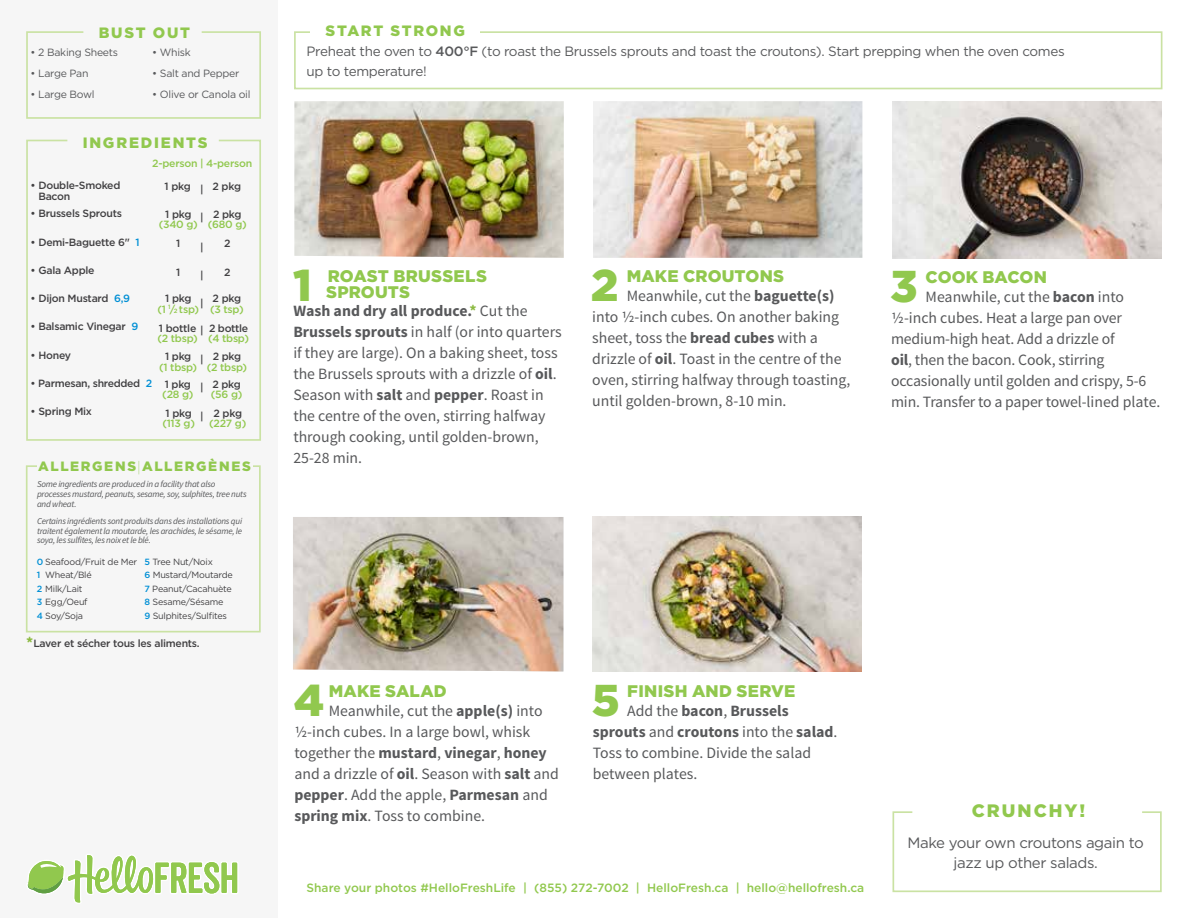
<style>
.page{position:relative;width:1188px;height:918px;background:#fff}
.page>*{position:absolute;margin:0;border:0;box-sizing:border-box;transform-origin:0 0}
.t1{font:900 44.55px "Gotham";color:#91c84e}
.t2{font:900 18px "Gotham";letter-spacing:.11em;color:#91c84e}
.t3{font:900 16.8px/16.5px "Gotham";letter-spacing:.01em;color:#91c84e}
.t4{font:15.75px/21px "Source Sans Pro";color:#58595b}
.t5{font:15px/20.1px "Gotham";letter-spacing:-.025em;color:#58595b;text-align:center}
.t6{font:900 15px "Gotham";letter-spacing:.115em;color:#91c84e}
.t7{font:13.5px/19.5px "Gotham";letter-spacing:-.025em;color:#58595b}
.t8{font:900 13.5px "Gotham";letter-spacing:.13em;color:#91c84e}
.t9{font:500 12px "Gotham";color:#91c84e}
.t10{font:500 10.5px/10.5px "Gotham";letter-spacing:-.025em;color:#414042}
.t11{font:500 10.5px/10.5px "Gotham";letter-spacing:-.025em;color:#91c84e;text-align:center}
.t12{font:10.5px "Gotham";letter-spacing:-.025em;color:#58595b}
.t13{font:italic 9px/9.8px "Source Sans Pro";letter-spacing:-.025em;color:#58595b}
.t14{font:9px/13.5px "Gotham";letter-spacing:-.025em;color:#414042}
.t15{font:500 9px "Gotham";color:#008fd5}
.s1{color:#008fd5}
.s2{color:#414042}
.s3{font-size:6.15px}
.s4{font-family:"Source Sans Pro";font-weight:200}
.s5{font-weight:500;color:#008fd5}
.s6{font-family:"Source Sans Pro";font-weight:700;font-size:15.75px;color:#8cba42}
.s7{font-weight:500}
.s8{font-weight:700}
.s9{font-weight:700;color:#8cba42}
</style>
<div class="page">
<div style="left:0;top:0;width:278px;height:918px;background:#f6f6f6"></div>
<img style="left:294px;top:101px;width:270px;height:157px">
<img style="left:593px;top:101px;width:269px;height:157px">
<img style="left:593px;top:517px;width:269px;height:154px">
<img style="left:293px;top:517px;width:270px;height:154px">
<img style="left:892px;top:102px;width:269px;height:156px">
<svg style="left:26px;top:31px;width:235px;height:88px"></svg>
<svg style="left:26px;top:139px;width:235px;height:302px"></svg>
<svg style="left:25px;top:465px;width:236px;height:168px"></svg>
<div style="left:37px;top:461px;width:216px;height:19px;background:#f6f6f6"></div>
<div style="left:294px;top:31px;width:868px;height:58px;border:2px solid #cae2a3"></div>
<div style="left:311px;top:26px;width:169px;height:16px;background:#fff"></div>
<svg style="left:27px;top:855px;width:211px;height:48px"></svg>
<svg style="left:892px;top:811px;width:270px;height:82px"></svg>
<p class="t6" style="left:99px;top:24px;width:93px">BUST OUT</p>
<p class="t12" style="left:31px;top:46px;width:89px">• 2 Baking Sheets</p>
<p class="t12" style="left:31px;top:67px;width:59px">• Large Pan</p>
<p class="t12" style="left:31px;top:88px;width:66px">• Large Bowl</p>
<p class="t6" style="left:83px;top:134px;width:126px">INGREDIENTS</p>
<p class="t10" style="left:38px;top:180px;width:83px;text-indent:-8px">• Double-Smoked<br>Bacon</p>
<p class="t10" style="left:200px;top:184px;width:5px">|</p>
<p class="t12" style="left:152px;top:46px;width:40px">• Whisk</p>
<p class="t12" style="left:152px;top:67px;width:89px">• Salt and Pepper</p>
<p class="t12" style="left:152px;top:88px;width:100px">• Olive or Canola oil</p>
<p class="t11" style="left:152px;top:158px;width:102px">2-person | 4-person</p>
<p class="t10" style="left:213px;top:181px;width:30px">2 pkg</p>
<p class="t10" style="left:213px;top:209px;width:30px">2 pkg</p>
<p class="t11" style="left:208px;top:219px;width:40px">(680 g)</p>
<p class="t10" style="left:224px;top:238px;width:8px">2</p>
<p class="t10" style="left:165px;top:181px;width:28px">1 pkg</p>
<p class="t10" style="left:165px;top:209px;width:28px">1 pkg</p>
<p class="t11" style="left:159px;top:219px;width:41px">(340 g)</p>
<p class="t10" style="left:176px;top:238px;width:6px">1</p>
<p class="t10" style="left:31px;top:208px;width:93px">• Brussels Sprouts</p>
<p class="t10" style="left:200px;top:212px;width:5px">|</p>
<p class="t10" style="left:200px;top:242px;width:5px">|</p>
<p class="t10" style="left:200px;top:270px;width:5px">|</p>
<p class="t10" style="left:200px;top:297px;width:5px">|</p>
<p class="t10" style="left:200px;top:325px;width:5px">|</p>
<p class="t10" style="left:200px;top:354px;width:5px">|</p>
<p class="t10" style="left:200px;top:382px;width:5px">|</p>
<p class="t10" style="left:200px;top:411px;width:5px">|</p>
<p class="t10" style="left:31px;top:237px;width:110px">• Demi-Baguette 6" <span class="s1">1</span></p>
<p class="t10" style="left:31px;top:265px;width:65px">• Gala Apple</p>
<p class="t10" style="left:31px;top:292px;width:101px">• Dijon Mustard <span class="s1">6,9</span></p>
<p class="t10" style="left:31px;top:321px;width:109px">• Balsamic Vinegar <span class="s1">9</span></p>
<p class="t10" style="left:31px;top:350px;width:42px">• Honey</p>
<p class="t10" style="left:31px;top:378px;width:123px">• Parmesan, shredded <span class="s1">2</span></p>
<p class="t10" style="left:31px;top:406px;width:63px">• Spring Mix</p>
<p class="t10" style="left:224px;top:267px;width:8px">2</p>
<p class="t10" style="left:176px;top:267px;width:6px">1</p>
<p class="t11" style="left:158px;top:293px;width:43px"><span class="s2">1 pkg<br></span>(1 <sup>1</sup>/<span class="s3">2</span> tsp)</p>
<p class="t10" style="left:213px;top:293px;width:30px">2 pkg</p>
<p class="t11" style="left:210px;top:304px;width:35px">(3 tsp)</p>
<p class="t10" style="left:209px;top:323px;width:41px">2 bottle</p>
<p class="t11" style="left:208px;top:333px;width:42px">(4 tbsp)</p>
<p class="t10" style="left:213px;top:351px;width:30px">2 pkg</p>
<p class="t11" style="left:207px;top:362px;width:42px">(2 tbsp)</p>
<p class="t10" style="left:212px;top:379px;width:30px">2 pkg</p>
<p class="t11" style="left:211px;top:389px;width:33px">(56 g)</p>
<p class="t10" style="left:214px;top:408px;width:30px">2 pkg</p>
<p class="t11" style="left:209px;top:418px;width:39px">(227 g)</p>
<p class="t10" style="left:159px;top:323px;width:39px">1 bottle</p>
<p class="t11" style="left:158px;top:333px;width:42px">(2 tbsp)</p>
<p class="t10" style="left:165px;top:351px;width:28px">1 pkg</p>
<p class="t11" style="left:159px;top:362px;width:40px">(1 tbsp)</p>
<p class="t10" style="left:165px;top:379px;width:28px">1 pkg</p>
<p class="t11" style="left:162px;top:389px;width:33px">(28 g)</p>
<p class="t10" style="left:166px;top:408px;width:28px">1 pkg</p>
<p class="t11" style="left:162px;top:418px;width:34px">(113 g)</p>
<p class="t8" style="left:38px;top:459px;width:214px">ALLERGENS<span class="s4">|</span>ALLERGÈNES</p>
<p class="t13" style="left:37px;top:479px;width:211px">Some ingredients are produced in a facility that also processes mustard, peanuts, sesame, soy, sulphites, tree nuts and wheat.</p>
<p class="t13" style="left:37px;top:516px;width:207px;text-align:justify">Certains ingrédients sont produits dans des installations qui traitent également la moutarde, les arachides, le sésame, le soya, les sulfites, les noix et le blé.</p>
<p class="t14" style="left:37px;top:555px;width:102px"><span class="s5">0</span> Seafood/Fruit de Mer</p>
<p class="t14" style="left:45px;top:568px;width:48px">Wheat/Blé</p>
<p class="t14" style="left:37px;top:582px;width:47px"><span class="s5">2</span> Milk/Lait</p>
<p class="t14" style="left:37px;top:595px;width:52px"><span class="s5">3</span> Egg/Oeuf</p>
<p class="t14" style="left:37px;top:609px;width:48px"><span class="s5">4</span> Soy/Soja</p>
<p class="t14" style="left:145px;top:554px;width:90px"><span class="s5">5</span> Tree Nut/Noix<br><span class="s5">6</span> Mustard/Moutarde<br><span class="s5">7</span> Peanut/Cacahuète<br><span class="s5">8</span> Sesame/Sésame<br><span class="s5">9</span> Sulphites/Sulfites</p>
<p class="t15" style="left:37px;top:569px;width:5px">1</p>
<p class="t10" style="left:26px;top:638px;width:175px"><span class="s6">*</span>Laver et sécher tous les aliments.</p>
<p class="t6" style="left:326px;top:22px;width:141px">START STRONG</p>
<p class="t7" style="left:307px;top:41px;width:760px">Preheat the oven to <span class="s7">400°F</span> (to roast the Brussels sprouts and toast the croutons). Start prepping when the oven comes up to temperature!</p>
<h1 class="t1" style="left:293px;top:259px;width:20px">1</h1>
<p class="t3" style="left:326px;top:267px;width:162px">ROAST BRUSSELS<br>SPROUTS</p>
<p class="t4" style="left:293px;top:301px;width:270px"><span class="s8">Wash and dry all produce.</span><span class="s9">*</span> Cut the <span class="s8">Brussels sprouts</span> in half (or into quarters if they are large). On a baking sheet, toss the Brussels sprouts with a drizzle of <span class="s8">oil</span>.<br>Season with <span class="s8">salt</span> and <span class="s8">pepper</span>. Roast in the centre of the oven, stirring halfway through cooking, until golden-brown, 25-28 min.</p>
<h1 class="t1" style="left:591px;top:259px;width:29px">2</h1>
<p class="t3" style="left:627px;top:267px;width:159px">MAKE CROUTONS</p>
<p class="t4" style="left:592px;top:285px;width:260px;text-indent:34px">Meanwhile, cut the <span class="s8">baguette(s) </span>into 1/2-inch cubes. On another baking sheet, toss the <span class="s8">bread cubes</span> with a drizzle of <span class="s8">oil</span>. Toast in the centre of the oven, stirring halfway through toasting, until golden-brown, 8-10 min.</p>
<h1 class="t1" style="left:890px;top:261px;width:29px">3</h1>
<p class="t3" style="left:926px;top:269px;width:123px">COOK BACON</p>
<p class="t4" style="left:891px;top:287px;width:271px;text-indent:34px">Meanwhile, cut the <span class="s8">bacon</span> into 1/2-inch cubes. Heat a large pan over medium-high heat. Add a drizzle of<br><span class="s8">oil</span>, then the bacon. Cook, stirring occasionally until golden and crispy, 5-6 min. Transfer to a paper towel-lined plate.</p>
<h1 class="t1" style="left:294px;top:674px;width:32px">4</h1>
<p class="t3" style="left:329px;top:682px;width:119px">MAKE SALAD</p>
<p class="t4" style="left:294px;top:700px;width:266px;text-indent:34px">Meanwhile, cut the <span class="s8">apple(s)</span> into 1/2-inch cubes. In a large bowl, whisk together the <span class="s8">mustard</span>, <span class="s8">vinegar</span>, <span class="s8">honey </span>and a drizzle of <span class="s8">oil</span>. Season with <span class="s8">salt</span> and <span class="s8">pepper</span>. Add the apple, <span class="s8">Parmesan</span> and <span class="s8">spring mix</span>. Toss to combine.</p>
<h1 class="t1" style="left:592px;top:674px;width:30px">5</h1>
<p class="t3" style="left:627px;top:682px;width:170px">FINISH AND SERVE</p>
<p class="t4" style="left:593px;top:700px;width:246px;text-indent:34px">Add the <span class="s8">bacon</span>, <span class="s8">Brussels sprouts</span> and <span class="s8">croutons</span> into the <span class="s8">salad</span>.<br>Toss to combine. Divide the salad between plates.</p>
<p class="t9" style="left:307px;top:880px;width:559px">Share your photos #HelloFreshLife | (855) 272-7002 | HelloFresh.ca | hello@hellofresh.ca</p>
<p class="t2" style="left:972px;top:800px;width:115px">CRUNCHY!</p>
<p class="t5" style="left:908px;top:832px;width:238px">Make your own croutons again to jazz up other salads.</p>
</div>
